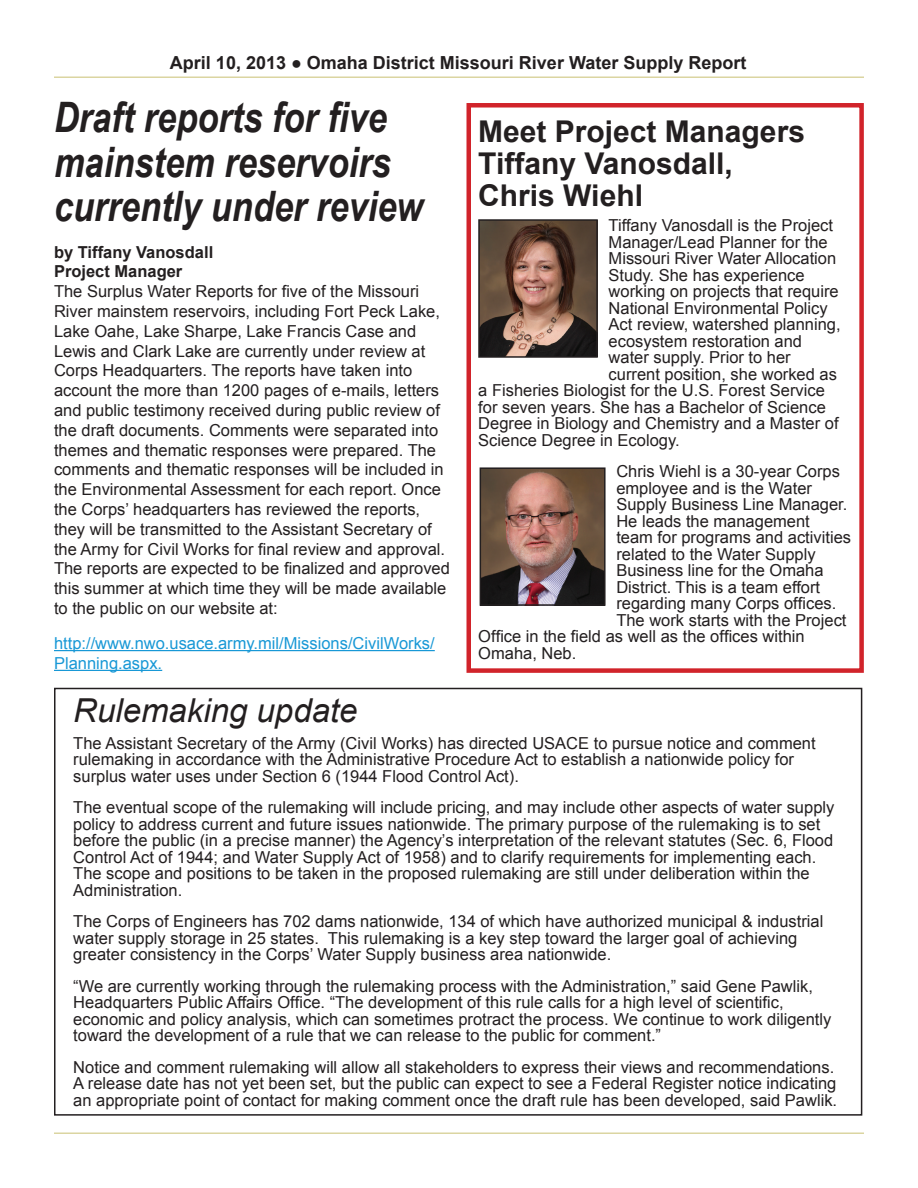
<style>
.page{position:relative;width:918px;height:1188px;background:#fff}
.page>*{position:absolute;margin:0;border:0;box-sizing:border-box;transform-origin:0 0}
.t1{font:italic 700 42px/44.2px "Arial Narrow";color:#231f20}
.t2{font:italic 33px "Arial";color:#231f20}
.t3{font:700 30px/32.2px "Arial";color:#231f20}
.t4{font:700 18px "Arial";color:#231f20}
.t5{font:16.5px/19.8px "Arial";color:#231f20}
.t6{font:16.5px/19.8px "Arial";color:#1898d6}
.t7{font:700 16.5px/19.8px "Arial";color:#231f20}
.s1{font-weight:400}
</style>
<div class="page">
<hr style="left:54px;top:76px;width:810px;height:2px;background:#dbd5a1">
<hr style="left:54px;top:1132px;width:810px;height:2px;background:#dbd5a1">
<hr style="left:54px;top:650px;width:381px;height:1px;background:#1898d6">
<hr style="left:54px;top:670px;width:108px;height:1px;background:#1898d6">
<div style="left:54px;top:688px;width:808px;height:428px;border:2px solid #231f20"></div>
<div style="left:466px;top:103px;width:398px;height:570px;background:#fff;border:4px solid #d1232a"></div>
<img style="left:483px;top:470px;width:120px;height:133px">
<div style="left:480px;top:467px;width:126px;height:139px;border:2px solid #231f20"></div>
<img style="left:481px;top:222px;width:114px;height:133px">
<div style="left:478px;top:219px;width:120px;height:139px;border:2px solid #231f20"></div>
<p class="t4" style="left:170px;top:50px;width:578px">April 10, 2013 <span class="s1">●</span> Omaha District Missouri River Water Supply Report</p>
<h1 class="t1" style="left:54px;top:94px;width:371px">Draft reports for five mainstem reservoirs currently under review</h1>
<p class="t7" style="left:54px;top:243px;width:161px">by Tiffany Vanosdall<br>Project Manager</p>
<p class="t5" style="left:54px;top:282px;width:397px">The Surplus Water Reports for five of the Missouri River mainstem reservoirs, including Fort Peck Lake, Lake Oahe, Lake Sharpe, Lake Francis Case and Lewis and Clark Lake are currently under review at Corps Headquarters. The reports have taken into account the more than 1200 pages of e-mails, letters and public testimony received during public review of the draft documents. Comments were separated into themes and thematic responses were prepared. The comments and thematic responses will be included in the Environmental Assessment for each report. Once the Corps’ headquarters has reviewed the reports, they will be transmitted to the Assistant Secretary of the Army for Civil Works for final review and approval.<br>The reports are expected to be finalized and approved this summer at which time they will be made available to the public on our website at:</p>
<p class="t6" style="left:54px;top:633px;width:382px">http://www.nwo.usace.army.mil/Missions/CivilWorks/<br>Planning.aspx.</p>
<h2 class="t2" style="left:73px;top:689px;width:286px">Rulemaking update</h2>
<h3 class="t3" style="left:478px;top:116px;width:328px">Meet Project Managers<br>Tiffany Vanosdall,<br>Chris Wiehl</h3>
<p class="t5" style="left:609px;top:216px;width:226px">Tiffany Vanosdall is the Project</p>
<p class="t5" style="left:609px;top:232px;width:221px">Manager/Lead Planner for the</p>
<p class="t5" style="left:609px;top:249px;width:229px">Missouri River Water Allocation</p>
<p class="t5" style="left:609px;top:265px;width:197px">Study. She has experience</p>
<p class="t5" style="left:609px;top:282px;width:232px">working on projects that require</p>
<p class="t5" style="left:609px;top:298px;width:221px">National Environmental Policy</p>
<p class="t5" style="left:609px;top:315px;width:234px">Act review, watershed planning,</p>
<p class="t5" style="left:609px;top:331px;width:195px">ecosystem restoration and</p>
<p class="t5" style="left:609px;top:348px;width:184px">water supply. Prior to her</p>
<p class="t5" style="left:609px;top:364px;width:230px">current position, she worked as</p>
<p class="t5" style="left:478px;top:381px;width:348px">a Fisheries Biologist for the U.S. Forest Service</p>
<p class="t5" style="left:478px;top:397px;width:349px">for seven years. She has a Bachelor of Science</p>
<p class="t5" style="left:478px;top:414px;width:362px">Degree in Biology and Chemistry and a Master of</p>
<p class="t5" style="left:478px;top:430px;width:203px">Science Degree in Ecology.</p>
<p class="t5" style="left:616px;top:462px;width:225px">Chris Wiehl is a 30-year Corps</p>
<p class="t5" style="left:616px;top:478px;width:197px">employee and is the Water</p>
<p class="t5" style="left:616px;top:495px;width:233px">Supply Business Line Manager.</p>
<p class="t5" style="left:616px;top:511px;width:195px">He leads the management</p>
<p class="t5" style="left:616px;top:528px;width:236px">team for programs and activities</p>
<p class="t5" style="left:616px;top:544px;width:201px">related to the Water Supply</p>
<p class="t5" style="left:616px;top:561px;width:209px">Business line for the Omaha</p>
<p class="t5" style="left:616px;top:577px;width:205px">District. This is a team effort</p>
<p class="t5" style="left:616px;top:594px;width:222px">regarding many Corps offices.</p>
<p class="t5" style="left:616px;top:610px;width:232px">The work starts with the Project</p>
<p class="t5" style="left:478px;top:627px;width:328px">Office in the field as well as the offices within</p>
<p class="t5" style="left:478px;top:643px;width:100px">Omaha, Neb.</p>
<p class="t5" style="left:73px;top:735px;width:744px;line-height:16.5px">The Assistant Secretary of the Army (Civil Works) has directed USACE to pursue notice and comment rulemaking in accordance with the Administrative Procedure Act to establish a nationwide policy for surplus water uses under Section 6 (1944 Flood Control Act).</p>
<p class="t5" style="left:73px;top:799px;width:763px;line-height:16.5px">The eventual scope of the rulemaking will include pricing, and may include other aspects of water supply policy to address current and future issues nationwide. The primary purpose of the rulemaking is to set before the public (in a precise manner) the Agency’s interpretation of the relevant statutes (Sec. 6, Flood Control Act of 1944; and Water Supply Act of 1958) and to clarify requirements for implementing each.<br>The scope and positions to be taken in the proposed rulemaking are still under deliberation within the Administration.</p>
<p class="t5" style="left:73px;top:913px;width:752px;line-height:16.5px">The Corps of Engineers has 702 dams nationwide, 134 of which have authorized municipal &amp; industrial water supply storage in 25 states. This rulemaking is a key step toward the larger goal of achieving greater consistency in the Corps’ Water Supply business area nationwide.</p>
<p class="t5" style="left:73px;top:978px;width:760px;line-height:16.5px">“We are currently working through the rulemaking process with the Administration,” said Gene Pawlik, Headquarters Public Affairs Office. “The development of this rule calls for a high level of scientific, economic and policy analysis, which can sometimes protract the process. We continue to work diligently toward the development of a rule that we can release to the public for comment.”</p>
<p class="t5" style="left:73px;top:1059px;width:765px;line-height:16.5px">Notice and comment rulemaking will allow all stakeholders to express their views and recommendations.<br>A release date has not yet been set, but the public can expect to see a Federal Register notice indicating an appropriate point of contact for making comment once the draft rule has been developed, said Pawlik.</p>
</div>
